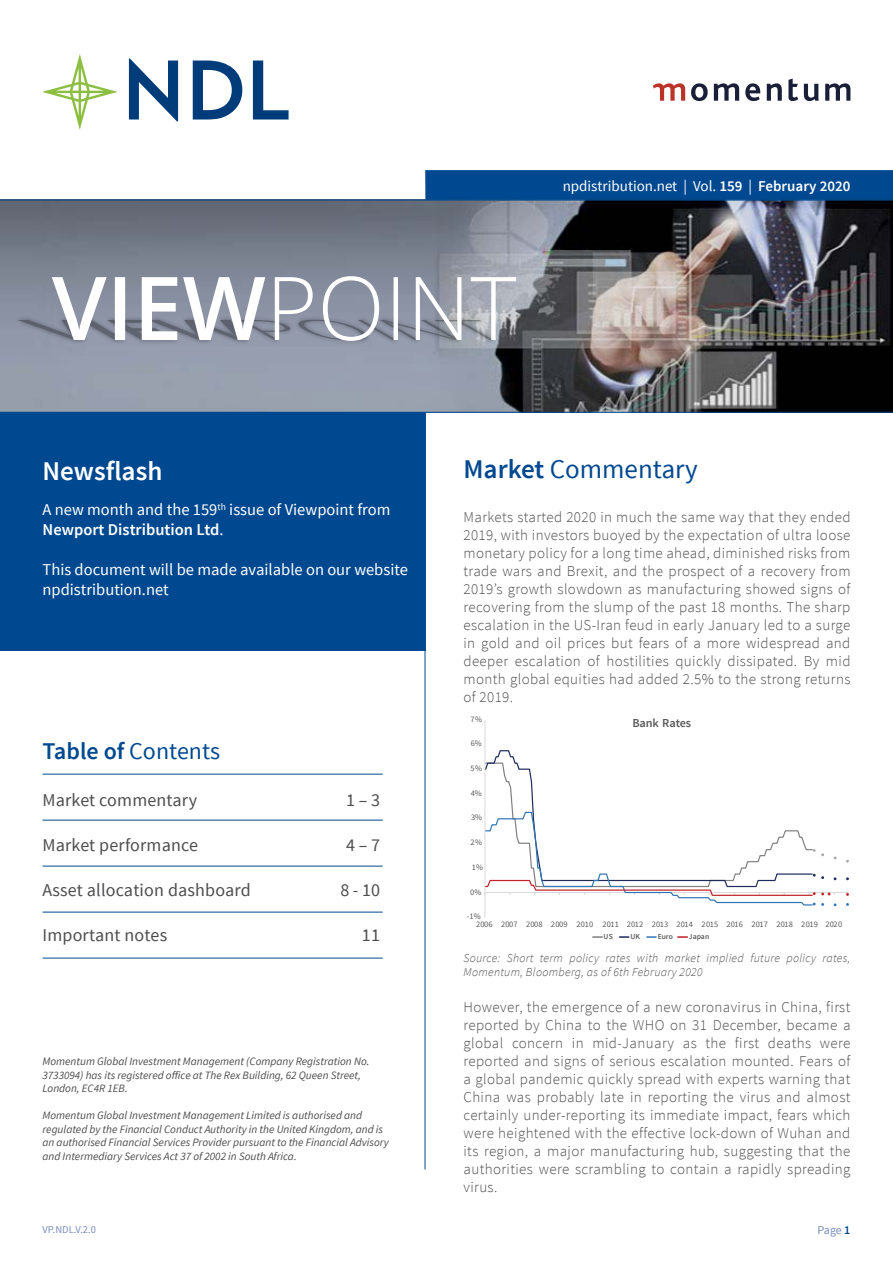
<style>
.page{position:relative;width:893px;height:1263px;background:#fff}
.page>*{position:absolute;margin:0;border:0;box-sizing:border-box;transform-origin:0 0}
.t1{font:27px "Source Sans Pro";color:#004990}
.t2{font:600 27px "Source Sans Pro";color:#fff}
.t3{font:24px "Source Sans Pro";color:#004990}
.t4{font:18px "Source Sans Pro";letter-spacing:.01em;color:#4d4d4f}
.t5{font:16.5px/19.8px "Source Sans Pro";color:#fff}
.t6{font:300 15px/18px "Source Sans Pro";letter-spacing:.025em;color:#4d4d4f;text-align:justify}
.t7{font:15px "Source Sans Pro";color:#fff}
.t8{font:600 12.15px "Source Sans Pro";letter-spacing:-.015em;color:#5a5a5a}
.t9{font:italic 300 12px/14.4px "Source Sans Pro";letter-spacing:.025em;color:#4d4d4f}
.t10{font:12px "Source Sans Pro";color:#788bbc}
.t11{font:italic 11.25px/13.5px "Source Sans Pro";color:#4d4d4f}
.t12{font:10.5px "Source Sans Pro";color:#788bbc}
.t13{font:8.4px "Source Sans Pro";letter-spacing:.02em;color:#5a5a5a}
.t14{font:600 7.65px "Source Sans Pro";letter-spacing:.005em;color:#5a5a5a}
.s1{font-weight:600}
.s2{font-weight:600;color:#004990}
</style>
<div class="page">
<svg style="left:42px;top:54px;width:76px;height:76px"></svg>
<svg style="left:129px;top:59px;width:49px;height:62px"></svg>
<svg style="left:193px;top:61px;width:49px;height:59px"></svg>
<svg style="left:253px;top:61px;width:36px;height:59px"></svg>
<img style="left:0;top:201px;width:893px;height:211px">
<svg style="left:653px;top:83px;width:32px;height:18px"></svg>
<svg style="left:714px;top:83px;width:25px;height:18px"></svg>
<svg style="left:745px;top:83px;width:15px;height:18px"></svg>
<svg style="left:767px;top:83px;width:15px;height:18px"></svg>
<svg style="left:788px;top:79px;width:10px;height:22px"></svg>
<svg style="left:804px;top:84px;width:15px;height:17px"></svg>
<svg style="left:825px;top:83px;width:25px;height:18px"></svg>
<svg style="left:691px;top:83px;width:17px;height:18px"></svg>
<div style="left:0;top:412px;width:425px;height:239px;background:#004990"></div>
<div style="left:425px;top:170px;width:468px;height:30px;background:#004990"></div>
<hr style="left:425px;top:412px;width:1px;height:757px;background:#004990">
<svg style="left:14px;top:315px;width:484px;height:30px;background:#939aaa"></svg>
<svg style="left:17px;top:276px;width:499px;height:65px"></svg>
<hr style="left:0;top:200px;width:893px;height:1px;background:#004990">
<hr style="left:0;top:412px;width:893px;height:1px;background:#004990">
<hr style="left:43px;top:820px;width:340px;height:1px;background:#004990">
<hr style="left:43px;top:866px;width:340px;height:1px;background:#004990">
<hr style="left:43px;top:912px;width:340px;height:1px;background:#004990">
<hr style="left:43px;top:958px;width:340px;height:1px;background:#004990">
<hr style="left:43px;top:774px;width:340px;height:1px;background:#004990">
<hr style="left:485px;top:720px;width:1px;height:197px;background:#d9d9d8">
<hr style="left:485px;top:892px;width:364px;height:1px;background:#d9d9d8">
<svg style="left:484px;top:762px;width:352px;height:144px"></svg>
<svg style="left:592px;top:936px;width:11px;height:2px"></svg>
<svg style="left:619px;top:936px;width:10px;height:2px"></svg>
<svg style="left:646px;top:936px;width:10px;height:2px"></svg>
<svg style="left:677px;top:936px;width:11px;height:2px"></svg>
<p class="t7" style="left:563px;top:176px;width:289px">npdistribution.net | Vol. <span class="s1">159</span> | <span class="s1">February 2020</span></p>
<h1 class="t2" style="left:43px;top:454px;width:121px">Newsflash</h1>
<p class="t5" style="left:43px;top:500px;width:349px">A new month and the 159<sup>th</sup> issue of Viewpoint from<br><span class="s1">Newport Distribution Ltd</span>.</p>
<p class="t5" style="left:43px;top:560px;width:367px">This document will be made available on our website npdistribution.net</p>
<h2 class="t3" style="left:43px;top:736px;width:179px"><span class="s1">Table of</span> Contents</h2>
<p class="t4" style="left:43px;top:789px;width:156px">Market commentary</p>
<p class="t4" style="left:346px;top:789px;width:35px">1 – 3</p>
<p class="t4" style="left:43px;top:834px;width:157px">Market performance</p>
<p class="t4" style="left:346px;top:834px;width:35px">4 – 7</p>
<p class="t4" style="left:43px;top:879px;width:210px">Asset allocation dashboard</p>
<p class="t4" style="left:340px;top:879px;width:41px">8 - 10</p>
<p class="t4" style="left:43px;top:924px;width:126px">Important notes</p>
<p class="t4" style="left:362px;top:924px;width:20px">11</p>
<p class="t11" style="left:43px;top:1055px;width:328px">Momentum Global Investment Management (Company Registration No.<br>3733094) has its registered office at The Rex Building, 62 Queen Street,<br>London, EC4R 1EB.</p>
<p class="t11" style="left:43px;top:1109px;width:348px">Momentum Global Investment Management Limited is authorised and regulated by the Financial Conduct Authority in the United Kingdom, and is an authorised Financial Services Provider pursuant to the Financial Advisory and Intermediary Services Act 37 of 2002 in South Africa.</p>
<h1 class="t1" style="left:463px;top:452px;width:236px"><span class="s1">Market</span> Commentary</h1>
<p class="t6" style="left:463px;top:508px;width:388px">Markets started 2020 in much the same way that they ended 2019, with investors buoyed by the expectation of ultra loose monetary policy for a long time ahead, diminished risks from trade wars and Brexit, and the prospect of a recovery from 2019’s growth slowdown as manufacturing showed signs of recovering from the slump of the past 18 months. The sharp escalation in the US-Iran feud in early January led to a surge in gold and oil prices but fears of a more widespread and deeper escalation of hostilities quickly dissipated. By mid month global equities had added 2.5% to the strong returns of 2019.</p>
<p class="t13" style="left:471px;top:714px;width:13px">7%</p>
<p class="t13" style="left:471px;top:738px;width:13px">6%</p>
<p class="t13" style="left:471px;top:763px;width:13px">5%</p>
<p class="t13" style="left:471px;top:788px;width:12px">4%</p>
<p class="t13" style="left:471px;top:812px;width:12px">3%</p>
<p class="t13" style="left:471px;top:837px;width:13px">2%</p>
<p class="t13" style="left:472px;top:862px;width:13px">1%</p>
<p class="t13" style="left:470px;top:886px;width:13px">0%</p>
<p class="t13" style="left:467px;top:911px;width:15px">-1%</p>
<p class="t8" style="left:632px;top:715px;width:60px">Bank Rates</p>
<p class="t13" style="left:476px;top:919px;width:368px">2006 2007 2008 2009 2010 2011 2012 2013 2014 2015 2016 2017 2018 2019 2020</p>
<p class="t14" style="left:604px;top:931px;width:11px">US</p>
<p class="t14" style="left:630px;top:931px;width:11px">UK</p>
<p class="t14" style="left:658px;top:931px;width:17px">Euro</p>
<p class="t14" style="left:689px;top:931px;width:22px">Japan</p>
<p class="t9" style="left:463px;top:950px;width:388px">Source: Short term policy rates with market implied future policy rates,<br>Momentum, Bloomberg, as of 6th February 2020</p>
<p class="t6" style="left:463px;top:998px;width:388px">However, the emergence of a new coronavirus in China, first reported by China to the WHO on 31 December, became a global concern in mid-January as the first deaths were reported and signs of serious escalation mounted. Fears of a global pandemic quickly spread with experts warning that China was probably late in reporting the virus and almost certainly under-reporting its immediate impact, fears which were heightened with the effective lock-down of Wuhan and its region, a major manufacturing hub, suggesting that the authorities were scrambling to contain a rapidly spreading virus.</p>
<p class="t12" style="left:43px;top:1222px;width:55px">VP.NDL.V.2.0</p>
<p class="t10" style="left:817px;top:1222px;width:34px">Page <span class="s2">1</span></p>
</div>
